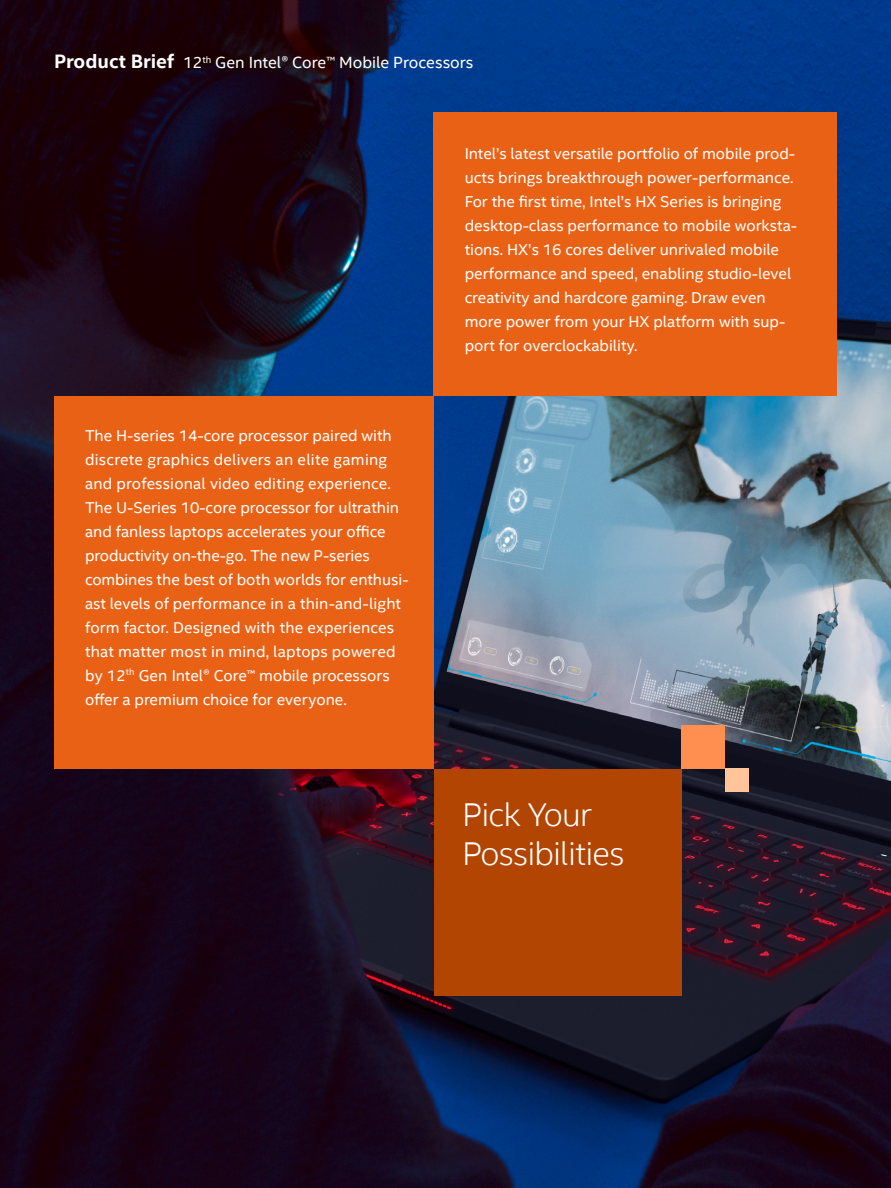
<style>
.page{position:relative;width:891px;height:1188px;background:#fff}
.page>*{position:absolute;margin:0;border:0;box-sizing:border-box;transform-origin:0 0}
.Intel_Subtitle{font:300 33px/39px "Intel Clear";letter-spacing:-.02em;color:#fff}
.Section{font:700 19.5px "Intel Clear";color:#fff}
.Section-2{font:16.35px "Intel Clear";color:#fff}
.Intel_Body_Copy{font:15.75px/24px "Intel Clear";color:#fff}
</style>
<div class="page">
<img style="left:0;top:0;width:891px;height:1188px">
<div style="left:54px;top:396px;width:380px;height:373px;background:#e96115"></div>
<div style="left:434px;top:112px;width:403px;height:284px;background:#e96115"></div>
<div style="left:435px;top:769px;width:247px;height:227px;background:#b24501"></div>
<div style="left:682px;top:725px;width:43px;height:44px;background:#ff8f51"></div>
<div style="left:725px;top:769px;width:24px;height:23px;background:#ffc599"></div>
<p class="Section" style="left:54px;top:48px;width:122px">Product Brief</p>
<p class="Section-2" style="left:183px;top:51px;width:292px">12<sup>th</sup> Gen Intel® Core™ Mobile Processors</p>
<p class="Intel_Body_Copy" style="left:85px;top:423px;width:325px">The H-series 14-core processor paired with discrete graphics delivers an elite gaming and professional video editing experience.<br>The U-Series 10-core processor for ultrathin and fanless laptops accelerates your office productivity on-the-go. The new P-series combines the best of both worlds for enthusi&shy;ast levels of performance in a thin-and-light form factor. Designed with the experiences that matter most in mind, laptops powered by 12<sup>th</sup> Gen Intel® Core™ mobile processors offer a premium choice for everyone.</p>
<p class="Intel_Body_Copy" style="left:465px;top:141px;width:334px">Intel’s latest versatile portfolio of mobile prod&shy;ucts brings breakthrough power-performance.<br>For the first time, Intel’s HX Series is bringing desktop-class performance to mobile worksta&shy;tions. HX’s 16 cores deliver unrivaled mobile performance and speed, enabling studio-level creativity and hardcore gaming. Draw even more power from your HX platform with sup&shy;port for overclockability.</p>
<p class="Intel_Subtitle" style="left:463px;top:794px;width:163px">Pick Your<br>Possibilities</p>
</div>
